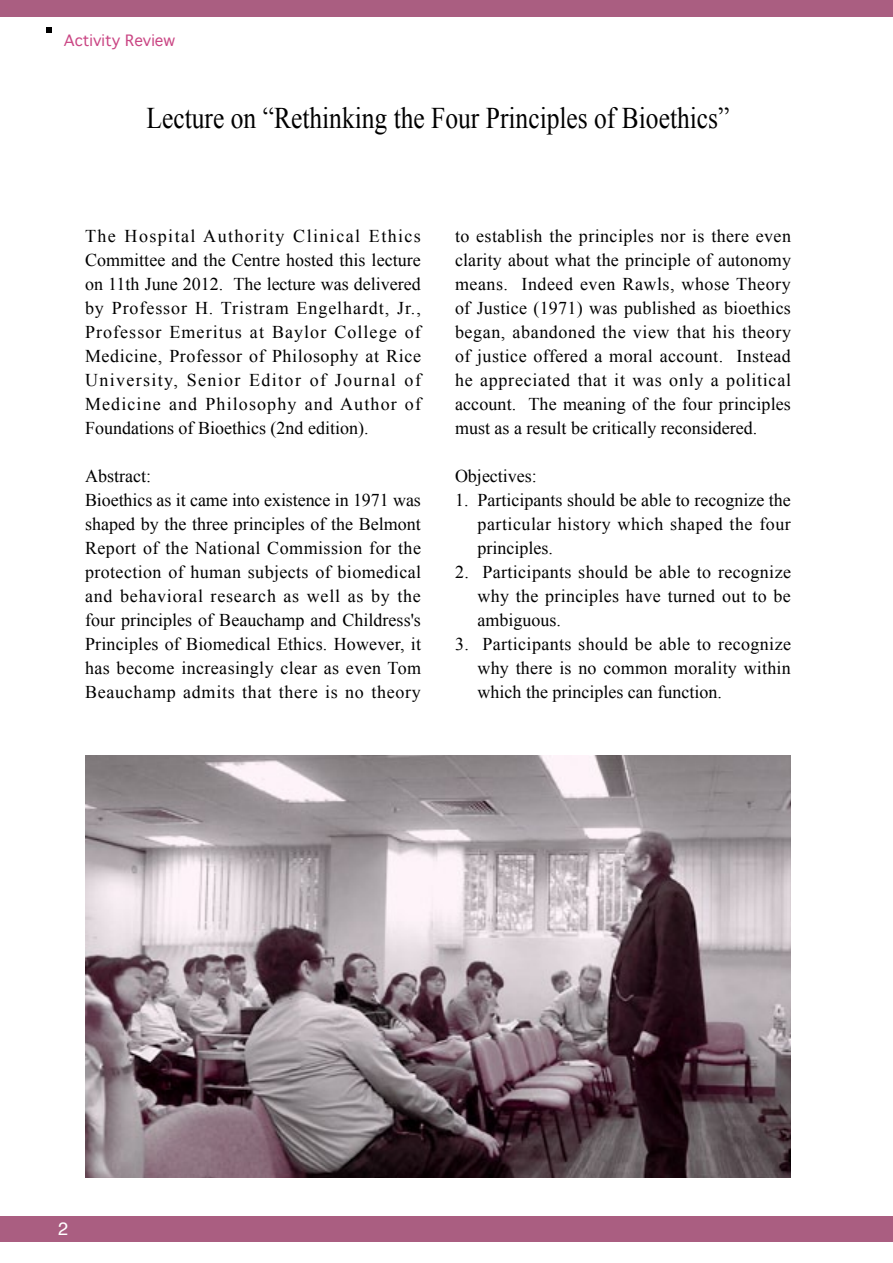
<style>
.page{position:relative;width:893px;height:1263px;background:#fff}
.page>*{position:absolute;margin:0;border:0;box-sizing:border-box;transform-origin:0 0}
.t1{font:30px "Times New Roman";color:#000;scale:.85 1}
.t2{font:18px/24px "Times New Roman";letter-spacing:.01em;color:#000;text-align:justify}
.t3{font:18px "Helvetica";color:#fff}
.t4{font:15px "Geneva";color:#ca4684}
</style>
<div class="page">
<div style="left:0;top:0;width:893px;height:17px;background:#aa5e81"></div>
<div style="left:0;top:1216px;width:893px;height:26px;background:#aa5e81"></div>
<svg style="left:47px;top:28px;width:5px;height:5px"></svg>
<img style="left:85px;top:755px;width:706px;height:423px">
<p class="t4" style="left:64px;top:28px;width:113px">Activity Review</p>
<h1 class="t1" style="left:147px;top:98px;width:687px">Lecture on “Rethinking the Four Principles of Bioethics”</h1>
<p class="t2" style="left:85px;top:224px;width:338px">The Hospital Authority Clinical Ethics Committee and the Centre hosted this lecture on 11th June 2012. The lecture was delivered by Professor H. Tristram Engelhardt, Jr., Professor Emeritus at Baylor College of Medicine, Professor of Philosophy at Rice University, Senior Editor of Journal of Medicine and Philosophy and Author of Foundations of Bioethics (2nd edition).</p>
<p class="t2" style="left:85px;top:464px;width:338px;text-align:left">Abstract:<br>Bioethics as it came into existence in 1971 was shaped by the three principles of the Belmont Report of the National Commission for the protection of human subjects of biomedical and behavioral research as well as by the four principles of Beauchamp and Childress's Principles of Biomedical Ethics. However, it has become increasingly clear as even Tom Beauchamp admits that there is no theory</p>
<p class="t2" style="left:455px;top:224px;width:338px">to establish the principles nor is there even clarity about what the principle of autonomy means. Indeed even Rawls, whose Theory of Justice (1971) was published as bioethics began, abandoned the view that his theory of justice offered a moral account. Instead he appreciated that it was only a political account. The meaning of the four principles must as a result be critically reconsidered.</p>
<p class="t2" style="left:455px;top:464px;width:83px">Objectives:</p>
<p class="t2" style="left:477px;top:488px;width:315px;text-indent:-22px">1. Participants should be able to recognize the particular history which shaped the four principles.</p>
<p class="t2" style="left:477px;top:560px;width:315px;text-indent:-22px">2. Participants should be able to recognize why the principles have turned out to be ambiguous.</p>
<p class="t2" style="left:477px;top:632px;width:315px;text-indent:-22px">3. Participants should be able to recognize why there is no common morality within which the principles can function.</p>
<p class="t3" style="left:58px;top:1215px;width:12px">2</p>
</div>
